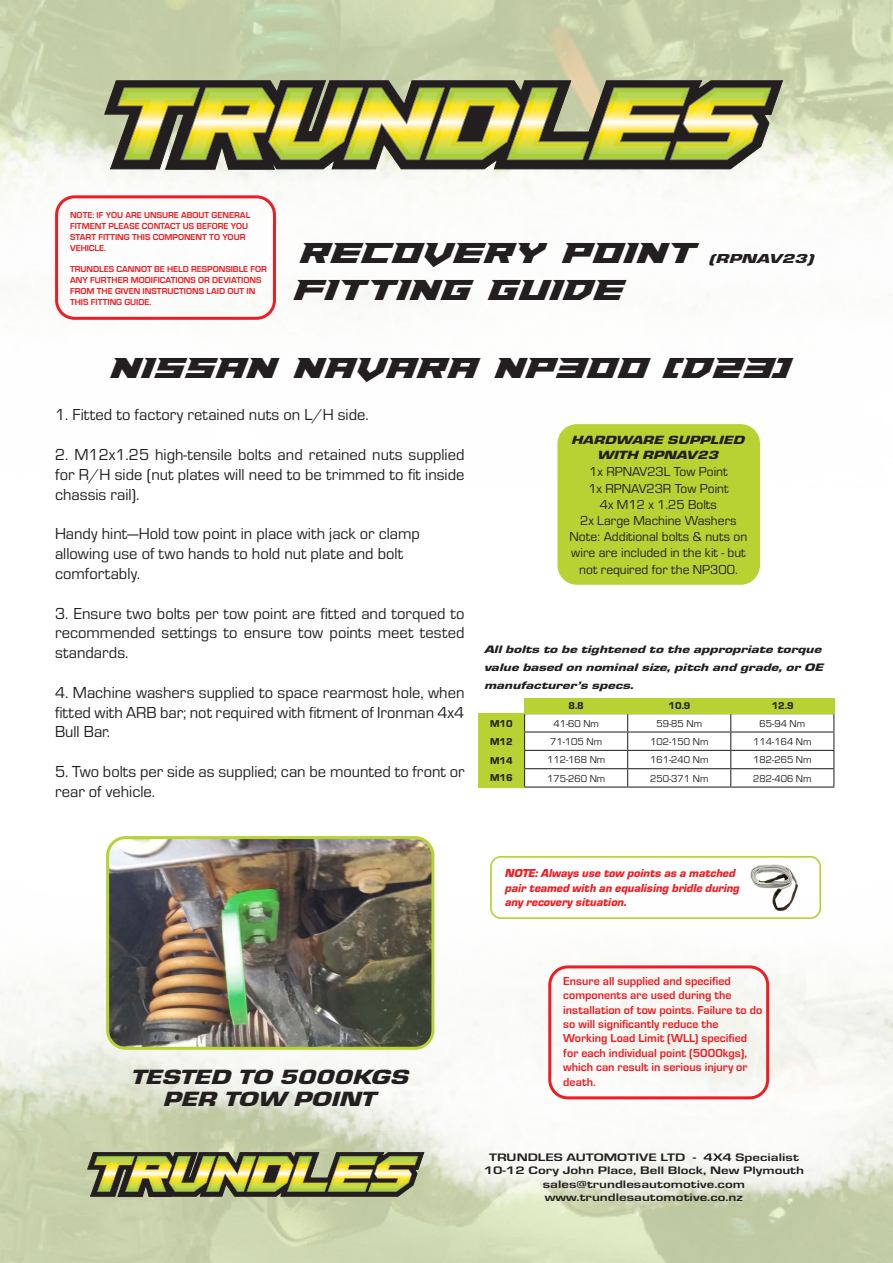
<style>
.page{position:relative;width:893px;height:1263px;background:#fff}
.page>*{position:absolute;margin:0;border:0;box-sizing:border-box;transform-origin:0 0}
.t1{font:31.05px "Paladins";color:#231f20}
.t2{font:italic 900 21.3px "Eurostile";color:#231f20;scale:1.33 1}
.t3{font:16.5px/19.8px "Eurostile";color:#231f20;text-align:justify}
.t4{font:13.5px/16.2px "Eurostile";color:#231f20}
.t5{font:italic 900 13.5px "Eurostile";letter-spacing:-.005em;color:#231f20;scale:1.47 1}
.t6{font:italic 900 12.3px/15px "Eurostile";color:#231f20;text-align:center;scale:1.33 1}
.t7{font:700 12px/14.4px "Eurostile";color:#ee1d23}
.t8{font:italic 900 12px/14.4px "Eurostile";color:#ee1d23}
.t9{font:700 11.25px "Eurostile";color:#231f20;scale:1.33 1}
.t10{font:italic 900 11.25px/18px "Eurostile";color:#231f20;scale:1.33 1}
.t11{font:10.35px "Eurostile";color:#231f20}
.t12{font:10.35px "Eurostile Hea";color:#231f20}
.t13{font:700 9px/10.8px "Eurostile";color:#ee1d23}
</style>
<div class="page">
<img style="left:1px;top:0;width:892px;height:438px">
<img style="left:1px;top:783px;width:892px;height:480px">
<div style="left:548px;top:965px;width:221px;height:134px;border:3px solid #ee1d23;border-radius:18px"></div>
<div style="left:559px;top:426px;width:199px;height:157px;background:#b7d232;border-radius:18px"></div>
<div style="left:557px;top:424px;width:203px;height:161px;border:3px solid #b7d232;border-radius:18px"></div>
<div style="left:55px;top:195px;width:221px;height:125px;border:3px solid #ee1d23;border-radius:18px"></div>
<hr style="left:524px;top:713px;width:104px;height:1px;background:#231f20">
<hr style="left:628px;top:713px;width:103px;height:1px;background:#231f20">
<hr style="left:731px;top:713px;width:103px;height:1px;background:#231f20">
<hr style="left:524px;top:731px;width:104px;height:1px;background:#231f20">
<hr style="left:628px;top:731px;width:103px;height:1px;background:#231f20">
<hr style="left:731px;top:731px;width:103px;height:1px;background:#231f20">
<hr style="left:524px;top:750px;width:104px;height:1px;background:#231f20">
<hr style="left:628px;top:750px;width:103px;height:1px;background:#231f20">
<hr style="left:731px;top:750px;width:103px;height:1px;background:#231f20">
<hr style="left:524px;top:768px;width:104px;height:1px;background:#231f20">
<svg style="left:524px;top:714px;width:1px;height:72px"></svg>
<hr style="left:628px;top:768px;width:103px;height:1px;background:#231f20">
<svg style="left:627px;top:714px;width:1px;height:72px"></svg>
<hr style="left:731px;top:768px;width:103px;height:1px;background:#231f20">
<svg style="left:730px;top:714px;width:1px;height:72px"></svg>
<svg style="left:833px;top:714px;width:1px;height:72px"></svg>
<hr style="left:524px;top:786px;width:104px;height:1px;background:#231f20">
<hr style="left:628px;top:786px;width:103px;height:1px;background:#231f20">
<hr style="left:731px;top:786px;width:103px;height:1px;background:#231f20">
<div style="left:524px;top:698px;width:104px;height:15px;background:#b7d232"></div>
<div style="left:628px;top:698px;width:103px;height:15px;background:#b7d232"></div>
<div style="left:731px;top:698px;width:103px;height:15px;background:#b7d232"></div>
<div style="left:478px;top:769px;width:46px;height:18px;background:#b7d232"></div>
<div style="left:478px;top:750px;width:46px;height:19px;background:#b7d232"></div>
<div style="left:478px;top:732px;width:46px;height:18px;background:#b7d232"></div>
<div style="left:478px;top:713px;width:46px;height:19px;background:#b7d232"></div>
<img style="left:747px;top:862px;width:53px;height:51px">
<div style="left:490px;top:856px;width:331px;height:63px;border:2px solid #b7d232;border-radius:10px"></div>
<img style="left:108px;top:837px;width:325px;height:211px">
<div style="left:106px;top:836px;width:328px;height:214px;border:3px solid #b7d232;border-radius:18px"></div>
<svg style="left:87px;top:1152px;width:337px;height:45px"></svg>
<svg style="left:104px;top:80px;width:679px;height:90px"></svg>
<svg style="left:117px;top:87px;width:654px;height:73px"></svg>
<svg style="left:126px;top:92px;width:639px;height:62px"></svg>
<p class="t13" style="left:70px;top:209px;width:182px">NOTE: IF YOU ARE UNSURE ABOUT GENERAL</p>
<p class="t13" style="left:70px;top:220px;width:180px">FITMENT PLEASE CONTACT US BEFORE YOU<br>START FITTING THIS COMPONENT TO YOUR<br>VEHICLE.</p>
<p class="t13" style="left:70px;top:263px;width:198px">TRUNDLES CANNOT BE HELD RESPONSIBLE FOR ANY FURTHER MODIFICATIONS OR DEVIATIONS FROM THE GIVEN INSTRUCTIONS LAID OUT IN THIS FITTING GUIDE.</p>
<p class="t1" style="left:296px;top:238px;width:399px">RECOVERY POINT</p>
<p class="t5" style="left:709px;top:249px;width:73px">(RPNAV23)</p>
<p class="t1" style="left:290px;top:275px;width:332px">FITTING GUIDE</p>
<p class="t1" style="left:106px;top:353px;width:682px">NISSAN NAVARA NP300 (D23)</p>
<p class="t3" style="left:55px;top:404px;width:315px">1. Fitted to factory retained nuts on L/H side.</p>
<p class="t3" style="left:55px;top:444px;width:411px">2. M12x1.25 high-tensile bolts and retained nuts supplied for R/H side (nut plates will need to be trimmed to fit inside chassis rail).</p>
<p class="t3" style="left:55px;top:523px;width:366px">Handy hint—Hold tow point in place with jack or clamp</p>
<p class="t3" style="left:55px;top:543px;width:349px">allowing use of two hands to hold nut plate and bolt</p>
<p class="t3" style="left:55px;top:563px;width:86px">comfortably.</p>
<p class="t3" style="left:55px;top:602px;width:411px">3. Ensure two bolts per tow point are fitted and torqued to recommended settings to ensure tow points meet tested standards.</p>
<p class="t3" style="left:55px;top:681px;width:411px">4. Machine washers supplied to space rearmost hole, when fitted with ARB bar; not required with fitment of Ironman 4x4<br>Bull Bar.</p>
<p class="t3" style="left:55px;top:761px;width:411px">5. Two bolts per side as supplied; can be mounted to front or rear of vehicle.</p>
<p class="t6" style="left:572px;top:431px;width:132px">HARDWARE SUPPLIED<br>WITH RPNAV23</p>
<p class="t4" style="left:588px;top:463px;width:142px">1x RPNAV23L Tow Point<br>1x RPNAV23R Tow Point</p>
<p class="t4" style="left:600px;top:496px;width:119px">4x M12 x 1.25 Bolts</p>
<p class="t4" style="left:580px;top:512px;width:158px">2x Large Machine Washers</p>
<p class="t4" style="left:569px;top:528px;width:179px;text-align:center">Note: Additional bolts &amp; nuts on wire are included in the kit - but not required for the NP300.</p>
<p class="t10" style="left:485px;top:639px;width:257px">All bolts to be tightened to the appropriate torque value based on nominal size, pitch and grade, or OE manufacturer’s specs.</p>
<p class="t12" style="left:490px;top:716px;width:24px">M10</p>
<p class="t12" style="left:490px;top:734px;width:24px">M12</p>
<p class="t12" style="left:490px;top:753px;width:24px">M14</p>
<p class="t12" style="left:490px;top:771px;width:24px">M16</p>
<p class="t12" style="left:568px;top:698px;width:17px">8.8</p>
<p class="t12" style="left:669px;top:698px;width:23px">10.9</p>
<p class="t12" style="left:772px;top:698px;width:23px">12.9</p>
<p class="t11" style="left:553px;top:716px;width:47px">41-60 Nm</p>
<p class="t11" style="left:656px;top:716px;width:47px">59-85 Nm</p>
<p class="t11" style="left:760px;top:716px;width:47px">65-94 Nm</p>
<p class="t11" style="left:550px;top:735px;width:53px">71-105 Nm</p>
<p class="t11" style="left:650px;top:735px;width:60px">102-150 Nm</p>
<p class="t11" style="left:753px;top:735px;width:60px">114-164 Nm</p>
<p class="t11" style="left:547px;top:753px;width:60px">112-168 Nm</p>
<p class="t11" style="left:650px;top:753px;width:60px">161-240 Nm</p>
<p class="t11" style="left:753px;top:753px;width:60px">182-265 Nm</p>
<p class="t11" style="left:547px;top:771px;width:60px">175-260 Nm</p>
<p class="t11" style="left:650px;top:771px;width:60px">250-371 Nm</p>
<p class="t11" style="left:753px;top:771px;width:60px">282-406 Nm</p>
<p class="t2" style="left:131px;top:1061px;width:210px">TESTED TO 5000KGS</p>
<p class="t2" style="left:164px;top:1084px;width:162px">PER TOW POINT</p>
<p class="t8" style="left:505px;top:865px;width:236px">NOTE: Always use tow points as a matched pair teamed with an equalising bridle during any recovery situation.</p>
<p class="t7" style="left:563px;top:973px;width:169px">Ensure all supplied and specified</p>
<p class="t7" style="left:563px;top:987px;width:200px">components are used during the installation of tow points. Failure to do so will significantly reduce the</p>
<p class="t7" style="left:563px;top:1030px;width:186px;text-align:justify">Working Load Limit (WLL) specified for each individual point (5000kgs), which can result in serious injury or death.</p>
<p class="t9" style="left:489px;top:1149px;width:234px">TRUNDLES AUTOMOTIVE LTD - 4X4 Specialist</p>
<p class="t9" style="left:484px;top:1162px;width:242px">10-12 Cory John Place, Bell Block, New Plymouth</p>
<p class="t9" style="left:543px;top:1176px;width:153px">sales@trundlesautomotive.com</p>
<p class="t9" style="left:545px;top:1189px;width:150px">www.trundlesautomotive.co.nz</p>
</div>
